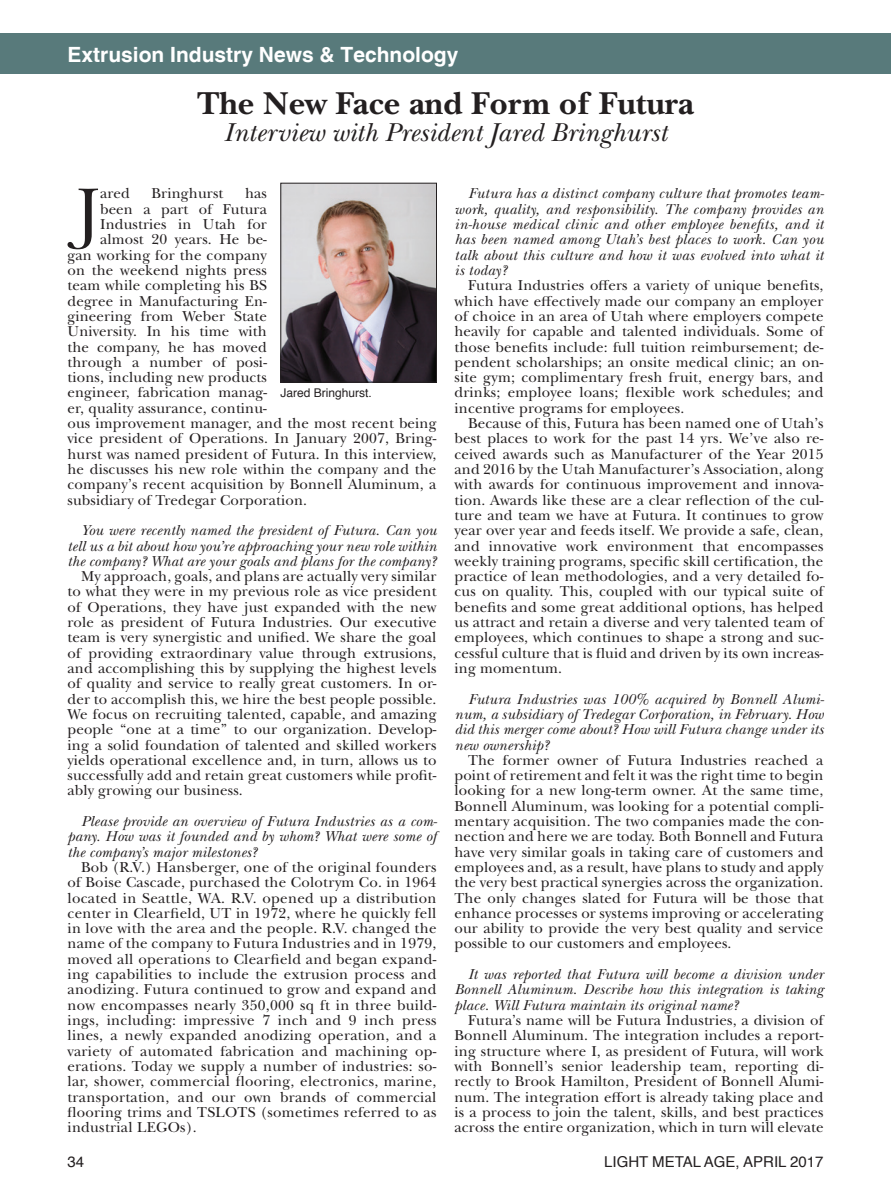
<style>
.page{position:relative;width:891px;height:1202px;background:#fff}
.page>*{position:absolute;margin:0;border:0;box-sizing:border-box;transform-origin:0 0}
.t1{font:65.85px "New Baskerville ITC Pro";color:#231f20}
.t2{font:700 33px "New Baskerville ITC Pro";color:#231f20}
.t3{font:italic 27px "New Baskerville ITC Pro";color:#231f20}
.t4{font:700 21px "LMA Helvetica";color:#fff}
.t5{font:15px/15.3px "New Baskerville ITC Pro";letter-spacing:.01em;color:#231f20;text-align:justify}
.t6{font:italic 15px/15.3px "New Baskerville ITC Pro";letter-spacing:.01em;color:#231f20;text-align:justify}
.t7{font:15px "Helvetica";color:#231f20}
.t8{font:12px "Helvetica";color:#231f20}
</style>
<div class="page">
<div style="left:0;top:34px;width:891px;height:40px;background:#587a7b"></div>
<img style="left:282px;top:185px;width:153px;height:195px">
<div style="left:280px;top:183px;width:157px;height:199px;border:1px solid #231f20"></div>
<h3 class="t4" style="left:68px;top:42px;width:392px">Extrusion Industry News &amp; Technology</h3>
<h2 class="t2" style="left:197px;top:84px;width:498px">The New Face and Form of Futura</h2>
<h3 class="t3" style="left:224px;top:116px;width:445px">Interview with President Jared Bringhurst</h3>
<h1 class="t1" style="left:77px;top:173px;width:24px">J</h1>
<p class="t5" style="left:100px;top:186px;width:31px">ared</p>
<p class="t5" style="left:152px;top:186px;width:73px">Bringhurst</p>
<p class="t5" style="left:245px;top:186px;width:23px">has</p>
<p class="t5" style="left:100px;top:201px;width:168px">been a part of Futura</p>
<p class="t5" style="left:100px;top:217px;width:168px">Industries in Utah for</p>
<p class="t5" style="left:100px;top:232px;width:168px">almost 20 years. He be-</p>
<p class="t5" style="left:68px;top:247px;width:201px">gan working for the company</p>
<p class="t5" style="left:68px;top:263px;width:201px">on the weekend nights press</p>
<p class="t5" style="left:68px;top:278px;width:201px">team while completing his BS</p>
<p class="t5" style="left:68px;top:293px;width:201px">degree in Manufacturing En-</p>
<p class="t5" style="left:68px;top:309px;width:201px">gineering from Weber State</p>
<p class="t5" style="left:68px;top:324px;width:201px">University. In his time with</p>
<p class="t5" style="left:68px;top:339px;width:201px">the company, he has moved</p>
<p class="t5" style="left:68px;top:354px;width:201px">through a number of posi-</p>
<p class="t5" style="left:68px;top:370px;width:201px">tions, including new products</p>
<p class="t5" style="left:68px;top:385px;width:201px">engineer, fabrication manag-</p>
<p class="t5" style="left:68px;top:400px;width:201px">er, quality assurance, continu-</p>
<p class="t5" style="left:68px;top:416px;width:371px">ous improvement manager, and the most recent being</p>
<p class="t5" style="left:68px;top:431px;width:371px">vice president of Operations. In January 2007, Bring-</p>
<p class="t5" style="left:68px;top:446px;width:371px">hurst was named president of Futura. In this interview,</p>
<p class="t5" style="left:68px;top:462px;width:370px">he discusses his new role within the company and the</p>
<p class="t5" style="left:68px;top:477px;width:371px">company’s recent acquisition by Bonnell Aluminum, a</p>
<p class="t5" style="left:68px;top:492px;width:241px">subsidiary of Tredegar Corporation.</p>
<p class="t6" style="left:68px;top:523px;width:371px;text-indent:14px">You were recently named the president of Futura. Can you tell us a bit about how you’re approaching your new role within the company? What are your goals and plans for the company?</p>
<p class="t5" style="left:68px;top:569px;width:371px;text-indent:14px">My approach, goals, and plans are actually very similar to what they were in my previous role as vice president of Operations, they have just expanded with the new role as president of Futura Industries. Our executive team is very synergistic and unified. We share the goal of providing extraordinary value through extrusions, and accomplishing this by supplying the highest levels of quality and service to really great customers. In or&shy;der to accomplish this, we hire the best people possible.<br>We focus on recruiting talented, capable, and amazing people “one at a time” to our organization. Develop&shy;ing a solid foundation of talented and skilled workers yields operational excellence and, in turn, allows us to successfully add and retain great customers while profit&shy;ably growing our business.</p>
<p class="t6" style="left:68px;top:813px;width:371px;text-indent:14px">Please provide an overview of Futura Industries as a com&shy;pany. How was it founded and by whom? What were some of the company’s major milestones?</p>
<p class="t5" style="left:68px;top:859px;width:371px;text-indent:14px">Bob (R.V.) Hansberger, one of the original founders of Boise Cascade, purchased the Colotrym Co. in 1964 located in Seattle, WA. R.V. opened up a distribution center in Clearfield, UT in 1972, where he quickly fell in love with the area and the people. R.V. changed the name of the company to Futura Industries and in 1979, moved all operations to Clearfield and began expand&shy;ing capabilities to include the extrusion process and anodizing. Futura continued to grow and expand and now encompasses nearly 350,000 sq ft in three build&shy;ings, including: impressive 7 inch and 9 inch press lines, a newly expanded anodizing operation, and a variety of automated fabrication and machining op&shy;erations. Today we supply a number of industries: so&shy;lar, shower, commercial flooring, electronics, marine, transportation, and our own brands of commercial flooring trims and TSLOTS (sometimes referred to as industrial LEGOs).</p>
<p class="t8" style="left:280px;top:384px;width:93px">Jared Bringhurst.</p>
<p class="t6" style="left:454px;top:186px;width:371px;text-indent:14px">Futura has a distinct company culture that promotes team&shy;work, quality, and responsibility. The company provides an in-house medical clinic and other employee benefits, and it has been named among Utah’s best places to work. Can you talk about this culture and how it was evolved into what it is today?</p>
<p class="t5" style="left:454px;top:278px;width:371px;text-indent:14px">Futura Industries offers a variety of unique benefits, which have effectively made our company an employer of choice in an area of Utah where employers compete heavily for capable and talented individuals. Some of those benefits include: full tuition reimbursement; de&shy;pendent scholarships; an onsite medical clinic; an on&shy;site gym; complimentary fresh fruit, energy bars, and drinks; employee loans; flexible work schedules; and incentive programs for employees.</p>
<p class="t5" style="left:454px;top:416px;width:371px;text-indent:14px">Because of this, Futura has been named one of Utah’s best places to work for the past 14 yrs. We’ve also re&shy;ceived awards such as Manufacturer of the Year 2015 and 2016 by the Utah Manufacturer’s Association, along with awards for continuous improvement and innova&shy;tion. Awards like these are a clear reflection of the cul&shy;ture and team we have at Futura. It continues to grow year over year and feeds itself. We provide a safe, clean, and innovative work environment that encompasses weekly training programs, specific skill certification, the practice of lean methodologies, and a very detailed fo&shy;cus on quality. This, coupled with our typical suite of benefits and some great additional options, has helped us attract and retain a diverse and very talented team of employees, which continues to shape a strong and suc&shy;cessful culture that is fluid and driven by its own increas&shy;ing momentum.</p>
<p class="t6" style="left:454px;top:691px;width:371px;text-indent:14px">Futura Industries was 100% acquired by Bonnell Alumi&shy;num, a subsidiary of Tredegar Corporation, in February. How did this merger come about? How will Futura change under its new ownership?</p>
<p class="t5" style="left:454px;top:752px;width:371px;text-indent:14px">The former owner of Futura Industries reached a point of retirement and felt it was the right time to begin looking for a new long-term owner. At the same time, Bonnell Aluminum, was looking for a potential compli&shy;mentary acquisition. The two companies made the con&shy;nection and here we are today. Both Bonnell and Futura have very similar goals in taking care of customers and employees and, as a result, have plans to study and apply the very best practical synergies across the organization.<br>The only changes slated for Futura will be those that enhance processes or systems improving or accelerating our ability to provide the very best quality and service possible to our customers and employees.</p>
<p class="t6" style="left:454px;top:966px;width:371px;text-indent:14px">It was reported that Futura will become a division under Bonnell Aluminum. Describe how this integration is taking place. Will Futura maintain its original name?</p>
<p class="t5" style="left:454px;top:1012px;width:371px;text-indent:14px">Futura’s name will be Futura Industries, a division of Bonnell Aluminum. The integration includes a report&shy;ing structure where I, as president of Futura, will work with Bonnell’s senior leadership team, reporting di&shy;rectly to Brook Hamilton, President of Bonnell Alumi&shy;num. The integration effort is already taking place and is a process to join the talent, skills, and best practices across the entire organization, which in turn will elevate</p>
<p class="t7" style="left:68px;top:1150px;width:18px">34</p>
<p class="t7" style="left:604px;top:1150px;width:221px">LIGHT METAL AGE, APRIL 2017</p>
</div>
